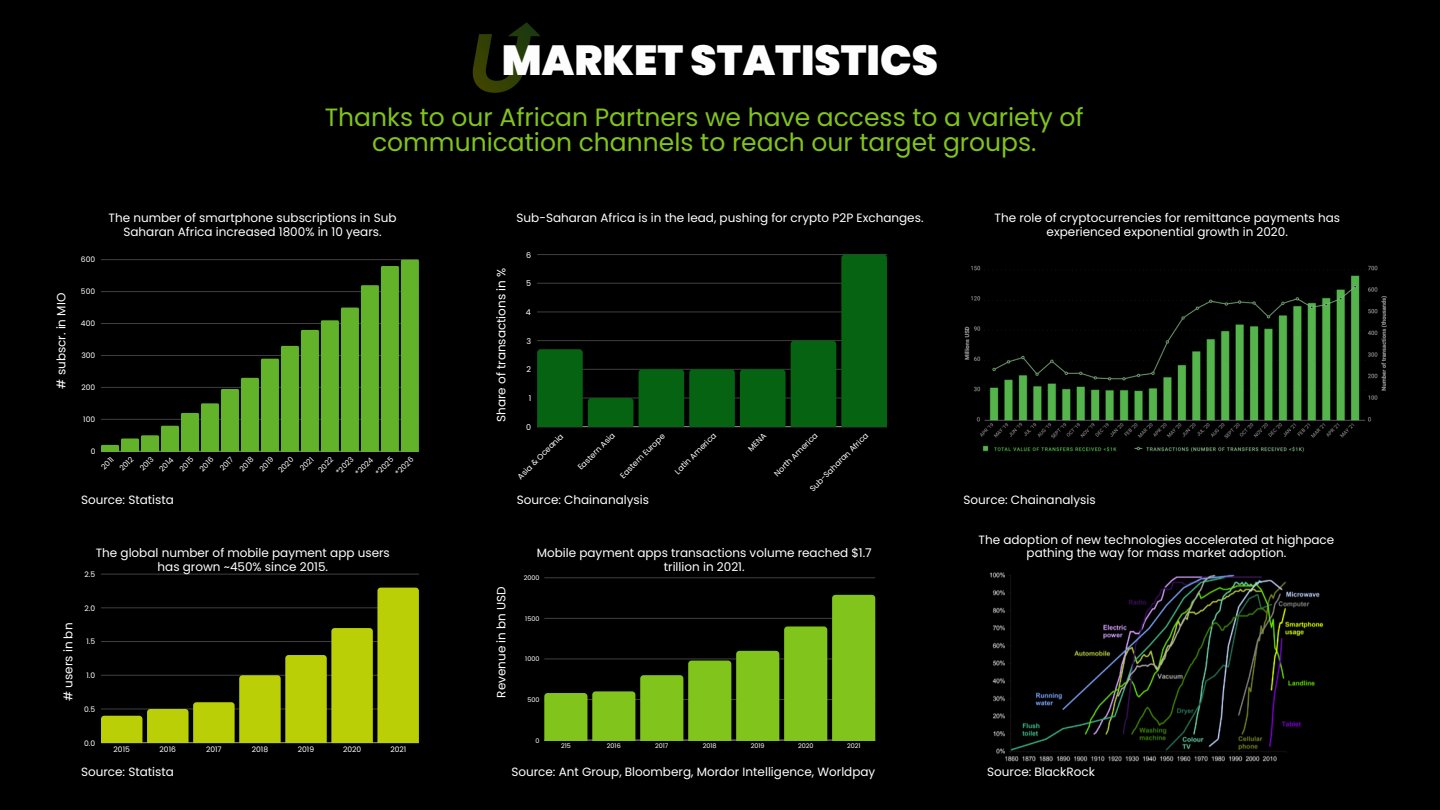
<style>
.page{position:relative;width:1440px;height:810px;background:#000}
.page>*{position:absolute;margin:0;border:0;box-sizing:border-box;transform-origin:0 0}
.t1{font:900 42px "Poppins";color:#fefdfe}
.t2{font:25px/24.8px "Poppins";color:#81c41b;text-align:center}
.t3{font:12px/13.5px "Poppins";color:#fff;text-align:center}
.t4{font:8px "Poppins";color:#fff}
.t5{font:7.6px "Poppins";color:#fff}
.t6{font:6.4px "Poppins";color:#fff}
</style>
<div class="page">
<img style="left:472px;top:22px;width:68px;height:71px">
<hr style="left:101px;top:451px;width:318px;height:1px;background:#fff;opacity:.6">
<hr style="left:101px;top:259px;width:318px;height:1px;background:#373737">
<svg style="left:101px;top:260px;width:318px;height:191px"></svg>
<hr style="left:101px;top:743px;width:318px;height:1px;background:#1e1e1e">
<hr style="left:101px;top:574px;width:318px;height:1px;background:#272727">
<svg style="left:101px;top:588px;width:318px;height:155px"></svg>
<hr style="left:537px;top:427px;width:350px;height:1px;background:#1a1a1a">
<hr style="left:537px;top:398px;width:350px;height:1px;background:#fff;opacity:.25">
<hr style="left:537px;top:369px;width:350px;height:1px;background:#333">
<hr style="left:537px;top:340px;width:350px;height:1px;background:#383838">
<hr style="left:537px;top:312px;width:350px;height:1px;background:#1b1b1b">
<hr style="left:537px;top:283px;width:350px;height:1px;background:#2f2f2f">
<hr style="left:537px;top:254px;width:350px;height:1px;background:#fff;opacity:.25">
<svg style="left:537px;top:349px;width:96px;height:78px"></svg>
<svg style="left:639px;top:255px;width:248px;height:172px"></svg>
<hr style="left:544px;top:740px;width:331px;height:1px;background:#fff;opacity:.6">
<hr style="left:544px;top:578px;width:331px;height:1px;background:#121212">
<svg style="left:544px;top:595px;width:331px;height:145px"></svg>
<img style="left:964px;top:265px;width:423px;height:188px">
<img style="left:990px;top:572px;width:334px;height:190px">
<p class="t1" style="left:502px;top:31px;width:438px">MARKET STATISTICS</p>
<p class="t2" style="left:325px;top:105px;width:760px">Thanks to our African Partners we have access to a variety of communication channels to reach our target groups.</p>
<p class="t3" style="left:55px;top:389px;width:97px;rotate:-90deg"># subscr. in MIO</p>
<p class="t5" style="left:81px;top:255px;width:16px">600</p>
<p class="t5" style="left:81px;top:286px;width:16px">500</p>
<p class="t5" style="left:81px;top:318px;width:16px">400</p>
<p class="t5" style="left:81px;top:350px;width:15px">300</p>
<p class="t5" style="left:81px;top:382px;width:15px">200</p>
<p class="t5" style="left:83px;top:414px;width:13px">100</p>
<p class="t5" style="left:91px;top:446px;width:6px">0</p>
<p class="t3" style="left:109px;top:211px;width:289px">The number of smartphone subscriptions in Sub</p>
<p class="t3" style="left:123px;top:225px;width:260px">Saharan Africa increased 1800% in 10 years.</p>
<p class="t5" style="left:117px;top:466px;width:17px;rotate:-45deg">2012</p>
<p class="t5" style="left:138px;top:466px;width:17px;rotate:-45deg">2013</p>
<p class="t5" style="left:157px;top:466px;width:18px;rotate:-45deg">2014</p>
<p class="t5" style="left:177px;top:466px;width:18px;rotate:-45deg">2015</p>
<p class="t5" style="left:197px;top:466px;width:18px;rotate:-45deg">2016</p>
<p class="t5" style="left:217px;top:466px;width:17px;rotate:-45deg">2017</p>
<p class="t5" style="left:237px;top:466px;width:18px;rotate:-45deg">2018</p>
<p class="t5" style="left:257px;top:466px;width:18px;rotate:-45deg">2019</p>
<p class="t5" style="left:276px;top:467px;width:20px;rotate:-45deg">2020</p>
<p class="t5" style="left:298px;top:465px;width:17px;rotate:-45deg">2021</p>
<p class="t5" style="left:333px;top:469px;width:23px;rotate:-45deg">*2023</p>
<p class="t5" style="left:353px;top:470px;width:23px;rotate:-45deg">*2024</p>
<p class="t5" style="left:373px;top:470px;width:23px;rotate:-45deg">*2025</p>
<p class="t5" style="left:393px;top:470px;width:23px;rotate:-45deg">*2026</p>
<p class="t3" style="left:81px;top:493px;width:94px">Source: Statista</p>
<p class="t3" style="left:62px;top:701px;width:80px;rotate:-90deg"># users in bn</p>
<p class="t3" style="left:96px;top:546px;width:296px">The global number of mobile payment app users has grown ~450% since 2015.</p>
<p class="t5" style="left:85px;top:569px;width:12px">2.5</p>
<p class="t5" style="left:85px;top:603px;width:12px">2.0</p>
<p class="t5" style="left:87px;top:636px;width:10px">1.5</p>
<p class="t5" style="left:87px;top:670px;width:10px">1.0</p>
<p class="t5" style="left:84px;top:704px;width:13px">0.5</p>
<p class="t5" style="left:84px;top:738px;width:13px">0.0</p>
<p class="t5" style="left:114px;top:744px;width:18px">2015</p>
<p class="t5" style="left:160px;top:744px;width:18px">2016</p>
<p class="t5" style="left:206px;top:744px;width:17px">2017</p>
<p class="t5" style="left:252px;top:744px;width:18px">2018</p>
<p class="t5" style="left:298px;top:744px;width:18px">2019</p>
<p class="t5" style="left:343px;top:744px;width:20px">2020</p>
<p class="t5" style="left:390px;top:744px;width:17px">2021</p>
<p class="t3" style="left:81px;top:766px;width:94px">Source: Statista</p>
<p class="t3" style="left:517px;top:211px;width:408px">Sub-Saharan Africa is in the lead, pushing for crypto P2P Exchanges.</p>
<p class="t3" style="left:495px;top:422px;width:156px;rotate:-90deg">Share of transactions in %</p>
<p class="t4" style="left:526px;top:249px;width:7px">6</p>
<p class="t4" style="left:526px;top:278px;width:7px">5</p>
<p class="t4" style="left:526px;top:307px;width:7px">4</p>
<p class="t4" style="left:527px;top:335px;width:6px">3</p>
<p class="t4" style="left:526px;top:364px;width:6px">2</p>
<p class="t4" style="left:529px;top:393px;width:4px">1</p>
<p class="t4" style="left:526px;top:421px;width:7px">0</p>
<p class="t4" style="left:515px;top:474px;width:63px;rotate:-45deg">Asia &amp; Oceania</p>
<p class="t4" style="left:575px;top:464px;width:50px;rotate:-45deg">Eastern Asia</p>
<p class="t4" style="left:618px;top:473px;width:61px;rotate:-45deg">Eastern Europe</p>
<p class="t4" style="left:672px;top:469px;width:56px;rotate:-45deg">Latin America</p>
<p class="t4" style="left:746px;top:446px;width:23px;rotate:-45deg">MENA</p>
<p class="t4" style="left:772px;top:471px;width:59px;rotate:-45deg">North America</p>
<p class="t4" style="left:807px;top:486px;width:81px;rotate:-45deg">Sub-Saharan Africa</p>
<h1 class="t3" style="left:517px;top:493px;width:134px">Source: Chainanalysis</h1>
<p class="t3" style="left:495px;top:698px;width:113px;rotate:-90deg">Revenue in bn USD</p>
<p class="t3" style="left:537px;top:546px;width:337px">Mobile payment apps transactions volume reached $1.7 trillion in 2021.</p>
<p class="t6" style="left:524px;top:573px;width:17px">2000</p>
<p class="t6" style="left:525px;top:614px;width:16px">1500</p>
<p class="t6" style="left:525px;top:655px;width:16px">1000</p>
<p class="t6" style="left:527px;top:695px;width:14px">500</p>
<p class="t6" style="left:536px;top:736px;width:6px">0</p>
<p class="t6" style="left:561px;top:742px;width:11px">215</p>
<p class="t6" style="left:607px;top:742px;width:15px">2016</p>
<p class="t6" style="left:655px;top:742px;width:15px">2017</p>
<p class="t6" style="left:703px;top:742px;width:15px">2018</p>
<p class="t6" style="left:751px;top:742px;width:15px">2019</p>
<p class="t6" style="left:798px;top:742px;width:17px">2020</p>
<p class="t6" style="left:847px;top:742px;width:15px">2021</p>
<p class="t3" style="left:511px;top:766px;width:366px">Source: Ant Group, Bloomberg, Mordor Intelligence, Worldpay</p>
<p class="t3" style="left:995px;top:211px;width:347px">The role of cryptocurrencies for remittance payments has</p>
<p class="t3" style="left:1047px;top:225px;width:243px">experienced exponential growth in 2020.</p>
<p class="t3" style="left:964px;top:493px;width:134px">Source: Chainanalysis</p>
<p class="t3" style="left:979px;top:533px;width:357px">The adoption of new technologies accelerated at highpace pathing the way for mass market adoption.</p>
<p class="t3" style="left:987px;top:766px;width:109px">Source: BlackRock</p>
</div>
